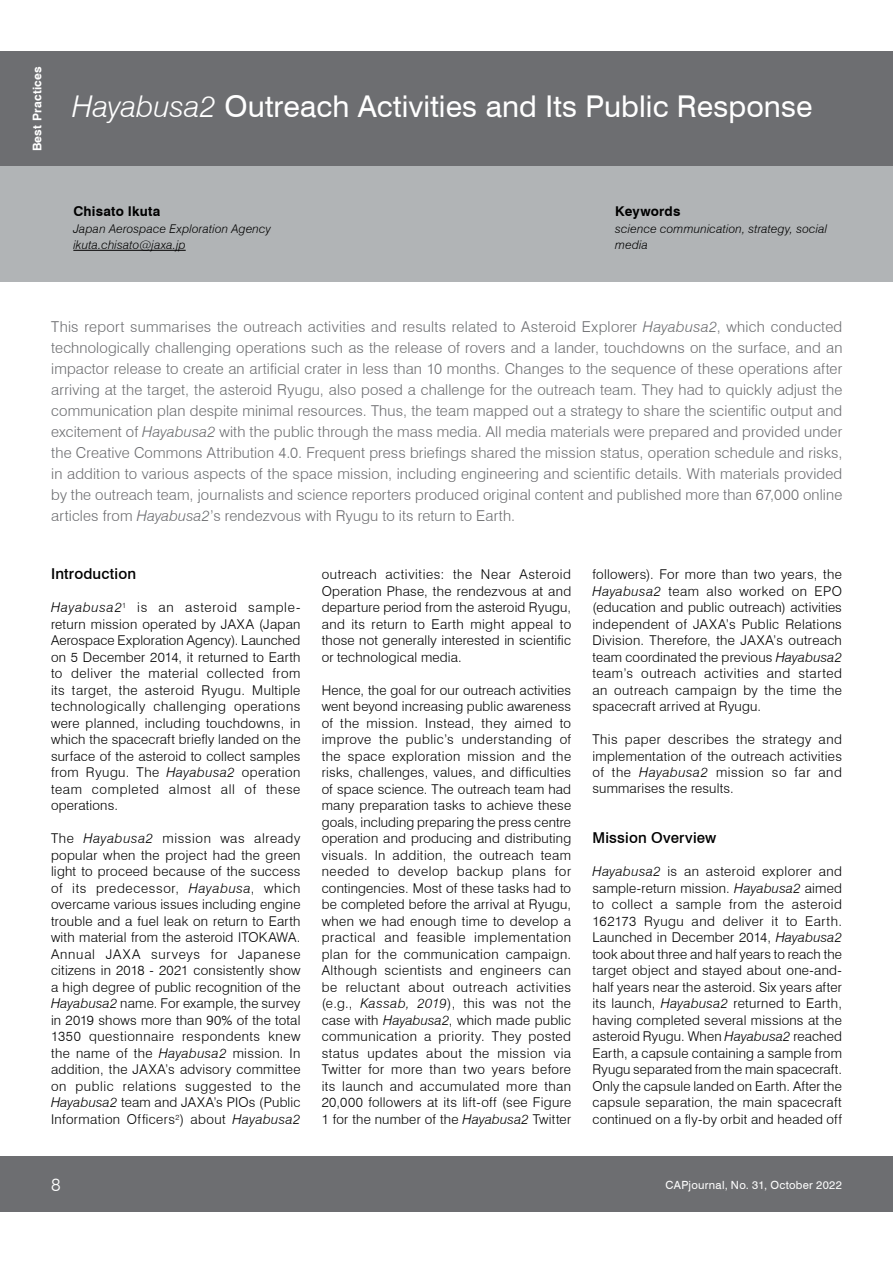
<style>
.page{position:relative;width:893px;height:1263px;background:#fff}
.page>*{position:absolute;margin:0;border:0;box-sizing:border-box;transform-origin:0 0}
.t1{font:30px "Swiss 721 BT";letter-spacing:.005em;color:#fff}
.t2{font:300 18px "Swiss 721 BT";color:#fff}
.t3{font:300 15px/21px "Swiss 721 BT";letter-spacing:.01em;color:#6d6e71;text-align:justify}
.t4{font:500 15px "Swiss 721 BT";letter-spacing:.01em;color:#000}
.t5{font:300 13.5px/16.5px "Swiss 721 BT";letter-spacing:.02em;color:#000;text-align:justify}
.t6{font:700 13.5px "Swiss 721 BT";letter-spacing:.015em;color:#000}
.t7{font:italic 300 12px/16.5px "Swiss 721 BT";letter-spacing:.015em;color:#000}
.t8{font:700 12px "Swiss 721 BT";letter-spacing:.02em;color:#fff}
.t9{font:11.25px "Swiss 721 BT";letter-spacing:.025em;color:#fff}
.s1{font-weight:300;font-style:italic}
.s2{font-style:italic}
</style>
<div class="page">
<div style="left:0;top:1157px;width:893px;height:55px;background:#6d6e71"></div>
<div style="left:0;top:51px;width:893px;height:116px;background:#6d6e71"></div>
<div style="left:0;top:167px;width:893px;height:115px;background:#b1b4b6"></div>
<hr style="left:73px;top:250px;width:113px;height:1px;background:#000">
<p class="t8" style="left:30px;top:151px;width:87px;rotate:-90deg">Best Practices</p>
<h1 class="t1" style="left:72px;top:89px;width:742px"><span class="s1">Hayabusa2</span> Outreach Activities and Its Public Response</h1>
<p class="t6" style="left:73px;top:203px;width:89px">Chisato Ikuta</p>
<p class="t7" style="left:73px;top:220px;width:199px">Japan Aerospace Exploration Agency ikuta.chisato@jaxa.jp</p>
<p class="t6" style="left:615px;top:203px;width:67px">Keywords</p>
<p class="t7" style="left:615px;top:220px;width:214px">science communication, strategy, social media</p>
<p class="t3" style="left:51px;top:316px;width:793px">This report summarises the outreach activities and results related to Asteroid Explorer <span class="s2">Hayabusa2</span>, which conducted technologically challenging operations such as the release of rovers and a lander, touchdowns on the surface, and an impactor release to create an artificial crater in less than 10 months. Changes to the sequence of these operations after arriving at the target, the asteroid Ryugu, also posed a challenge for the outreach team. They had to quickly adjust the communication plan despite minimal resources. Thus, the team mapped out a strategy to share the scientific output and excitement of <span class="s2">Hayabusa2</span> with the public through the mass media. All media materials were prepared and provided under the Creative Commons Attribution 4.0. Frequent press briefings shared the mission status, operation schedule and risks, in addition to various aspects of the space mission, including engineering and scientific details. With materials provided by the outreach team, journalists and science reporters produced original content and published more than 67,000 online articles from <span class="s2">Hayabusa2</span>’s rendezvous with Ryugu to its return to Earth.</p>
<p class="t4" style="left:51px;top:565px;width:87px">Introduction</p>
<p class="t5" style="left:51px;top:599px;width:251px"><span class="s2">Hayabusa2</span><sup>1</sup> is an asteroid sample&shy;return mission operated by JAXA (Japan Aerospace Exploration Agency). Launched on 5 December 2014, it returned to Earth to deliver the material collected from its target, the asteroid Ryugu. Multiple technologically challenging operations were planned, including touchdowns, in which the spacecraft briefly landed on the surface of the asteroid to collect samples from Ryugu. The <span class="s2">Hayabusa2</span> operation team completed almost all of these operations.</p>
<p class="t5" style="left:51px;top:830px;width:251px">The <span class="s2">Hayabusa2</span> mission was already popular when the project had the green light to proceed because of the success of its predecessor, <span class="s2">Hayabusa</span>, which overcame various issues including engine trouble and a fuel leak on return to Earth with material from the asteroid ITOKAWA.<br>Annual JAXA surveys for Japanese citizens in 2018 - 2021 consistently show a high degree of public recognition of the <span class="s2">Hayabusa2</span> name. For example, the survey in 2019 shows more than 90% of the total 1350 questionnaire respondents knew the name of the <span class="s2">Hayabusa2</span> mission. In addition, the JAXA’s advisory committee on public relations suggested to the <span class="s2">Hayabusa2</span> team and JAXA’s PIOs (Public Information Officers<sup>2</sup>) about <span class="s2">Hayabusa2</span></p>
<p class="t5" style="left:322px;top:566px;width:251px">outreach activities: the Near Asteroid Operation Phase, the rendezvous at and departure period from the asteroid Ryugu, and its return to Earth might appeal to those not generally interested in scientific or technological media.</p>
<p class="t5" style="left:322px;top:681px;width:251px">Hence, the goal for our outreach activities went beyond increasing public awareness of the mission. Instead, they aimed to improve the public’s understanding of the space exploration mission and the risks, challenges, values, and difficulties of space science. The outreach team had many preparation tasks to achieve these goals, including preparing the press centre operation and producing and distributing visuals. In addition, the outreach team needed to develop backup plans for contingencies. Most of these tasks had to be completed before the arrival at Ryugu, when we had enough time to develop a practical and feasible implementation plan for the communication campaign.<br>Although scientists and engineers can be reluctant about outreach activities (e.g., <span class="s2">Kassab, 2019</span>), this was not the case with <span class="s2">Hayabusa2</span>, which made public communication a priority. They posted status updates about the mission via Twitter for more than two years before its launch and accumulated more than 20,000 followers at its lift-off (see Figure 1 for the number of the <span class="s2">Hayabusa2</span> Twitter</p>
<p class="t5" style="left:592px;top:566px;width:251px">followers). For more than two years, the <span class="s2">Hayabusa2</span> team also worked on EPO (education and public outreach) activities independent of JAXA’s Public Relations Division. Therefore, the JAXA’s outreach team coordinated the previous <span class="s2">Hayabusa2 </span>team’s outreach activities and started an outreach campaign by the time the spacecraft arrived at Ryugu.</p>
<p class="t5" style="left:592px;top:731px;width:251px">This paper describes the strategy and implementation of the outreach activities of the <span class="s2">Hayabusa2</span> mission so far and summarises the results.</p>
<p class="t4" style="left:592px;top:829px;width:125px">Mission Overview</p>
<p class="t5" style="left:592px;top:863px;width:251px"><span class="s2">Hayabusa2</span> is an asteroid explorer and sample-return mission. <span class="s2">Hayabusa2</span> aimed to collect a sample from the asteroid 162173 Ryugu and deliver it to Earth.<br>Launched in December 2014, <span class="s2">Hayabusa2 </span>took about three and half years to reach the target object and stayed about one-and&shy;half years near the asteroid. Six years after its launch, <span class="s2">Hayabusa2</span> returned to Earth, having completed several missions at the asteroid Ryugu. When <span class="s2">Hayabusa2</span> reached Earth, a capsule containing a sample from Ryugu separated from the main spacecraft.<br>Only the capsule landed on Earth. After the capsule separation, the main spacecraft continued on a fly-by orbit and headed off</p>
<h2 class="t2" style="left:51px;top:1174px;width:11px">8</h2>
<p class="t9" style="left:666px;top:1178px;width:178px">CAPjournal, No. 31, October 2022</p>
</div>
